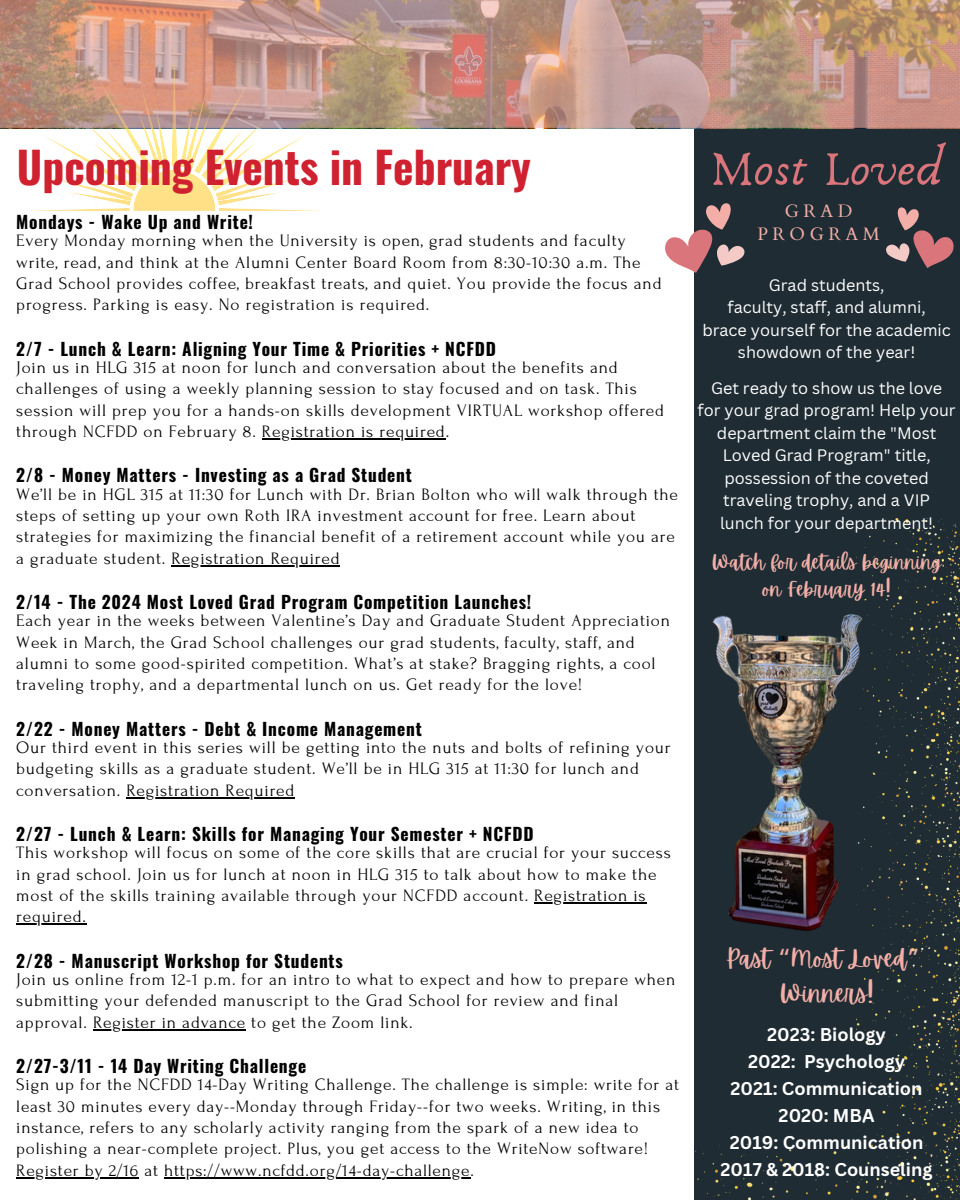
<style>
.page{position:relative;width:960px;height:1200px;background:#fff}
.page>*{position:absolute;margin:0;border:0;box-sizing:border-box;transform-origin:0 0}
.t1{font:50px "Anaktoria";letter-spacing:.025em;color:#da757b}
.t2{font:700 43.4px "Oswald";color:#d02130}
.t3{font:25px/35px "Apricots";color:#f3afa7;text-align:center}
.t4{font:20px/27px "Apricots";color:#f3afa7;text-align:center}
.t5{font:700 18px/27px "Canva Sans";color:#fff;text-align:center}
.t6{font:18px/22.4px "Cardo";letter-spacing:.255em;color:#f3afa7;text-align:center}
.t7{font:17.4px/21.4px "Forum";letter-spacing:.045em;color:#000}
.t8{font:700 17.4px "Oswald";letter-spacing:.045em;color:#000}
.t9{font:16.2px/22.4px "Canva Sans";color:#fff;text-align:center}
.s1{font-family:"Oswald";font-weight:700}
.s2{font-family:"Noto Sans Gurmukhi"}
</style>
<div class="page">
<div style="left:694px;top:17px;width:266px;height:1183px;background:#1f2c34"></div>
<svg style="left:17px;top:128px;width:315px;height:83px"></svg>
<hr style="left:262px;top:438px;width:184px;height:2px;background:#000">
<hr style="left:172px;top:565px;width:168px;height:1px;background:#000">
<hr style="left:126px;top:797px;width:169px;height:1px;background:#000">
<hr style="left:534px;top:902px;width:112px;height:2px;background:#000">
<hr style="left:16px;top:924px;width:71px;height:1px;background:#000">
<hr style="left:93px;top:1029px;width:153px;height:1px;background:#000">
<hr style="left:16px;top:1177px;width:123px;height:1px;background:#000">
<hr style="left:164px;top:1177px;width:306px;height:1px;background:#000">
<svg style="left:665px;top:203px;width:80px;height:70px"></svg>
<svg style="left:886px;top:207px;width:68px;height:61px"></svg>
<img style="left:712px;top:614px;width:145px;height:317px">
<img style="left:857px;top:519px;width:103px;height:681px">
<img style="left:695px;top:1142px;width:208px;height:58px">
<svg style="left:0;top:0;width:960px;height:128px;background:#c09584"></svg>
<p class="t2" style="left:17px;top:133px;width:516px">Upcoming Events in February</p>
<p class="t1" style="left:711px;top:138px;width:233px">Most Loved</p>
<p class="t6" style="left:757px;top:201px;width:124px">GRAD<br>PROGRAM</p>
<p class="t9" style="left:769px;top:273px;width:117px">Grad students,</p>
<p class="t9" style="left:728px;top:296px;width:200px">faculty, staff, and alumni,</p>
<p class="t9" style="left:702px;top:318px;width:250px">brace yourself for the academic showdown of the year!</p>
<p class="t9" style="left:711px;top:376px;width:233px">Get ready to show us the love</p>
<p class="t9" style="left:698px;top:399px;width:260px">for your grad program! Help your department claim the "Most<br>Loved Grad Program" title, possession of the coveted traveling trophy, and a VIP</p>
<p class="t9" style="left:720px;top:511px;width:214px">lunch for your department!</p>
<p class="t4" style="left:712px;top:549px;width:231px">Watch for details beginning on February 14!</p>
<p class="t8" style="left:16px;top:208px;width:238px">Mondays - Wake Up and Write!</p>
<h1 class="t7" style="left:16px;top:230px;width:611px">Every Monday morning when the University is open, grad students and faculty</h1>
<p class="t7" style="left:16px;top:252px;width:626px">write, read, and think at the Alumni Center Board Room from 8:30-10:30 a.m. The</p>
<p class="t7" style="left:16px;top:273px;width:647px">Grad School provides coffee, breakfast treats, and quiet. You provide the focus and progress. Parking is easy. No registration is required.</p>
<h6 class="t8" style="left:16px;top:335px;width:481px">2/7 - Lunch &amp; Learn: Aligning Your Time &amp; Priorities + NCFDD</h6>
<p class="t7" style="left:16px;top:357px;width:649px">Join us in HLG 315 at noon for lunch and conversation about the benefits and challenges of using a weekly planning session to stay focused and on task. This session will prep you for a hands-on skills development VIRTUAL workshop offered through NCFDD on February 8. Registration is required.</p>
<h3 class="t7" style="left:16px;top:468px;width:663px;line-height:17.4px"><span class="s1">2/8 - Money Matters - Investing as a Grad Student<br></span>We’ll be in HGL 315 at 11:30 for Lunch with Dr. Brian Bolton who will walk through the</h3>
<h5 class="t7" style="left:16px;top:505px;width:660px">steps of setting up your own Roth IRA investment account for free. Learn about strategies for maximizing the financial benefit of a retirement account while you are a graduate student. Registration Required</h5>
<p class="t7" style="left:16px;top:595px;width:655px;line-height:17.4px"><span class="s1">2/14 - The 2024 Most Loved Grad Program Competition Launches!<br></span>Each year in the weeks between Valentine’s Day and Graduate Student Appreciation</p>
<p class="t7" style="left:16px;top:632px;width:641px">Week in March, the Grad School challenges our grad students, faculty, staff, and alumni to some good-spirited competition. What’s at stake? Bragging rights, a cool traveling trophy, and a departmental lunch on us. Get ready for the love!</p>
<p class="t8" style="left:16px;top:715px;width:407px">2/22 - Money Matters - Debt &amp; Income Management</p>
<h2 class="t7" style="left:16px;top:737px;width:656px">Our third event in this series will be getting into the nuts and bolts of refining your budgeting skills as a graduate student. We’ll be in HLG 315 at 11:30 for lunch and conversation. Registration Required</h2>
<p class="t8" style="left:16px;top:820px;width:519px">2/27 - Lunch &amp; Learn: Skills for Managing Your Semester + NCFDD</p>
<h4 class="t7" style="left:16px;top:842px;width:656px">This workshop will focus on some of the core skills that are crucial for your success in grad school. Join us for lunch at noon in HLG 315 to talk about how to make the most of the skills training available through your NCFDD account. Registration is</h4>
<p class="t7" style="left:16px;top:906px;width:71px">required.</p>
<p class="t7" style="left:16px;top:954px;width:661px;line-height:17.4px"><span class="s1">2/28 - Manuscript Workshop for Students<br></span>Join us online from 12-1 p.m. for an intro to what to expect and how to prepare when</p>
<p class="t7" style="left:16px;top:990px;width:603px">submitting your defended manuscript to the Grad School for review and final</p>
<p class="t7" style="left:16px;top:1012px;width:398px">approval. Register in advance to get the Zoom link.</p>
<p class="t7" style="left:16px;top:1059px;width:664px;line-height:17.4px"><span class="s1">2/27-3/11 - 14 Day Writing Challenge<br></span>Sign up for the NCFDD 14-Day Writing Challenge. The challenge is simple: write for at</p>
<p class="t7" style="left:16px;top:1096px;width:645px">least 30 minutes every day--Monday through Friday--for two weeks. Writing, in this instance, refers to any scholarly activity ranging from the spark of a new idea to polishing a near-complete project. Plus, you get access to the WriteNow software!</p>
<p class="t7" style="left:16px;top:1160px;width:459px">Register by 2/16 at https://www.ncfdd.org/14-day-challenge.</p>
<p class="t3" style="left:726px;top:941px;width:195px">Past <span class="s2">“</span>Most Loved<span class="s2">”<br></span>Winners!</p>
<p class="t5" style="left:721px;top:1020px;width:213px">2023: Biology<br>2022: Psychology<br>2021: Communication<br>2020: MBA<br>2019: Communication<br>2017 &amp; 2018: Counseling</p>
</div>
